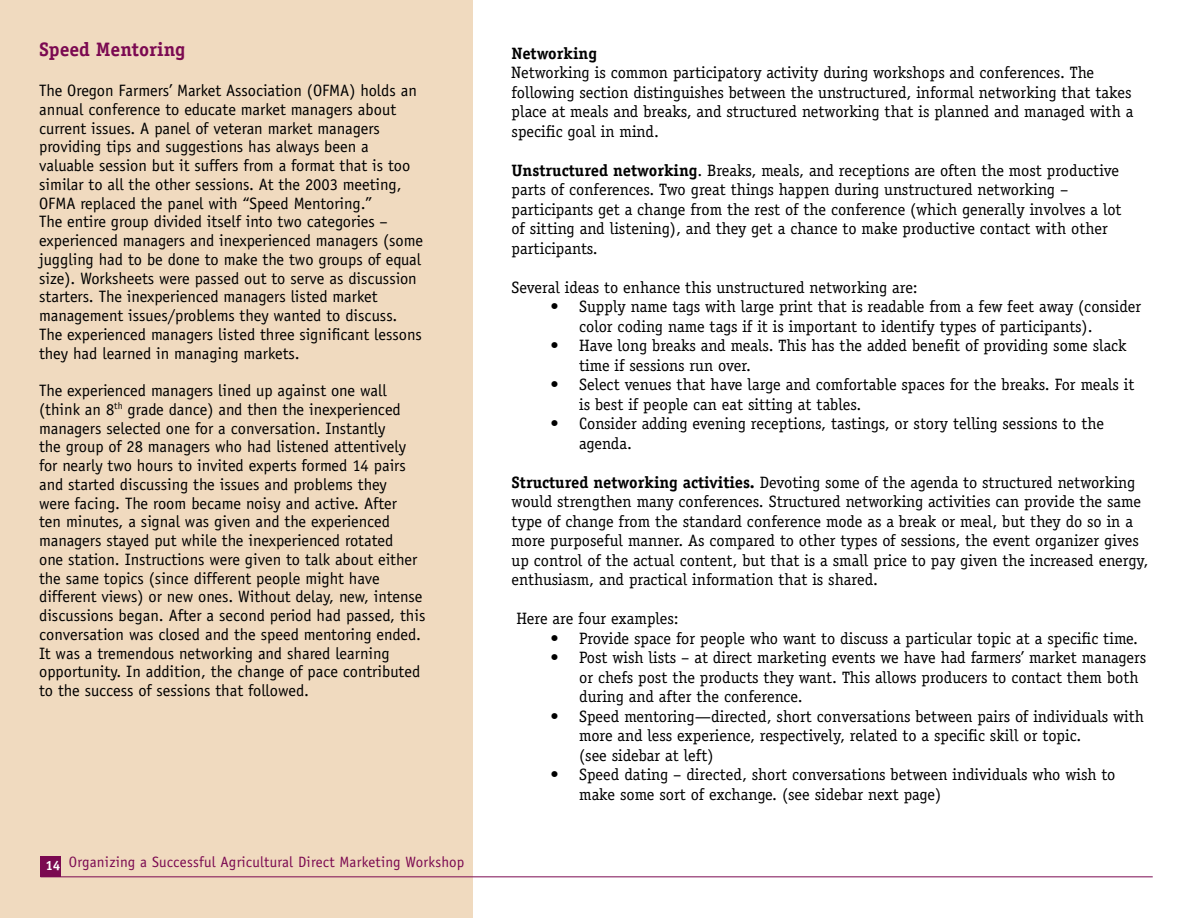
<style>
.page{position:relative;width:1188px;height:918px;background:#fff}
.page>*{position:absolute;margin:0;border:0;box-sizing:border-box;transform-origin:0 0}
.t1{font:700 19.5px "Officina Serif";color:#7b0951}
.t2{font:16.5px/19.5px "Officina Serif";color:#000}
.t3{font:16.5px/18.8px "Officina Sans";color:#000}
.t4{font:700 16.5px "Officina Serif";color:#000}
.t5{font:15px "Officina Sans";letter-spacing:.015em;color:#7b0951}
.s1{font-weight:700}
</style>
<div class="page">
<div style="left:0;top:0;width:473px;height:918px;background:#f0dabf"></div>
<hr style="left:40px;top:876px;width:1113px;height:1px;background:#7b0951">
<div style="left:40px;top:856px;width:21px;height:21px;background:#7b0951"></div>
<p class="t1" style="left:39px;top:37px;width:148px">Speed Mentoring</p>
<p class="t3" style="left:39px;top:81px;width:385px">The Oregon Farmers’ Market Association (OFMA) holds an annual conference to educate market managers about current issues. A panel of veteran market managers providing tips and suggestions has always been a valuable session but it suffers from a format that is too similar to all the other sessions. At the 2003 meeting, OFMA replaced the panel with “Speed Mentoring.”<br>The entire group divided itself into two categories – experienced managers and inexperienced managers (some juggling had to be done to make the two groups of equal size). Worksheets were passed out to serve as discussion starters. The inexperienced managers listed market management issues/problems they wanted to discuss.<br>The experienced managers listed three significant lessons they had learned in managing markets.</p>
<p class="t3" style="left:39px;top:381px;width:388px">The experienced managers lined up against one wall (think an 8<sup>th</sup> grade dance) and then the inexperienced managers selected one for a conversation. Instantly<br>the group of 28 managers who had listened attentively for nearly two hours to invited experts formed 14 pairs and started discussing the issues and problems they<br>were facing. The room became noisy and active. After<br>ten minutes, a signal was given and the experienced managers stayed put while the inexperienced rotated<br>one station. Instructions were given to talk about either the same topics (since different people might have different views) or new ones. Without delay, new, intense discussions began. After a second period had passed, this conversation was closed and the speed mentoring ended.<br>It was a tremendous networking and shared learning opportunity. In addition, the change of pace contributed to the success of sessions that followed.</p>
<p class="t5" style="left:45px;top:854px;width:420px"><sub>14</sub> Organizing a Successful Agricultural Direct Marketing Workshop</p>
<p class="t4" style="left:512px;top:43px;width:87px">Networking</p>
<p class="t2" style="left:512px;top:63px;width:623px">Networking is common participatory activity during workshops and conferences. The following section distinguishes between the unstructured, informal networking that takes place at meals and breaks, and structured networking that is planned and managed with a specific goal in mind.</p>
<p class="t2" style="left:512px;top:160px;width:612px"><span class="s1">Unstructured networking</span>. Breaks, meals, and receptions are often the most productive parts of conferences. Two great things happen during unstructured networking – participants get a change from the rest of the conference (which generally involves a lot of sitting and listening), and they get a chance to make productive contact with other participants.</p>
<p class="t2" style="left:512px;top:277px;width:408px">Several ideas to enhance this unstructured networking are:</p>
<p class="t2" style="left:579px;top:297px;width:564px;text-indent:-28px">• Supply name tags with large print that is readable from a few feet away (consider color coding name tags if it is important to identify types of participants).</p>
<p class="t2" style="left:579px;top:336px;width:549px;text-indent:-28px">• Have long breaks and meals. This has the added benefit of providing some slack time if sessions run over.</p>
<p class="t2" style="left:579px;top:375px;width:557px;text-indent:-28px">• Select venues that have large and comfortable spaces for the breaks. For meals it is best if people can eat sitting at tables.</p>
<p class="t2" style="left:579px;top:414px;width:526px;text-indent:-28px">• Consider adding evening receptions, tastings, or story telling sessions to the agenda.</p>
<p class="t2" style="left:512px;top:472px;width:638px"><span class="s1">Structured networking activities.</span> Devoting some of the agenda to structured networking would strengthen many conferences. Structured networking activities can provide the same type of change from the standard conference mode as a break or meal, but they do so in a more purposeful manner. As compared to other types of sessions, the event organizer gives up control of the actual content, but that is a small price to pay given the increased energy, enthusiasm, and practical information that is shared.</p>
<p class="t2" style="left:517px;top:609px;width:164px">Here are four examples:</p>
<p class="t2" style="left:551px;top:628px;width:589px">• Provide space for people who want to discuss a particular topic at a specific time.</p>
<p class="t2" style="left:579px;top:648px;width:568px;text-indent:-28px">• Post wish lists – at direct marketing events we have had farmers’ market managers or chefs post the products they want. This allows producers to contact them both during and after the conference.</p>
<p class="t2" style="left:579px;top:706px;width:566px;text-indent:-28px">• Speed mentoring—directed, short conversations between pairs of individuals with more and less experience, respectively, related to a specific skill or topic.<br>(see sidebar at left)</p>
<p class="t2" style="left:579px;top:765px;width:538px;text-indent:-28px">• Speed dating – directed, short conversations between individuals who wish to make some sort of exchange. (see sidebar next page)</p>
</div>
